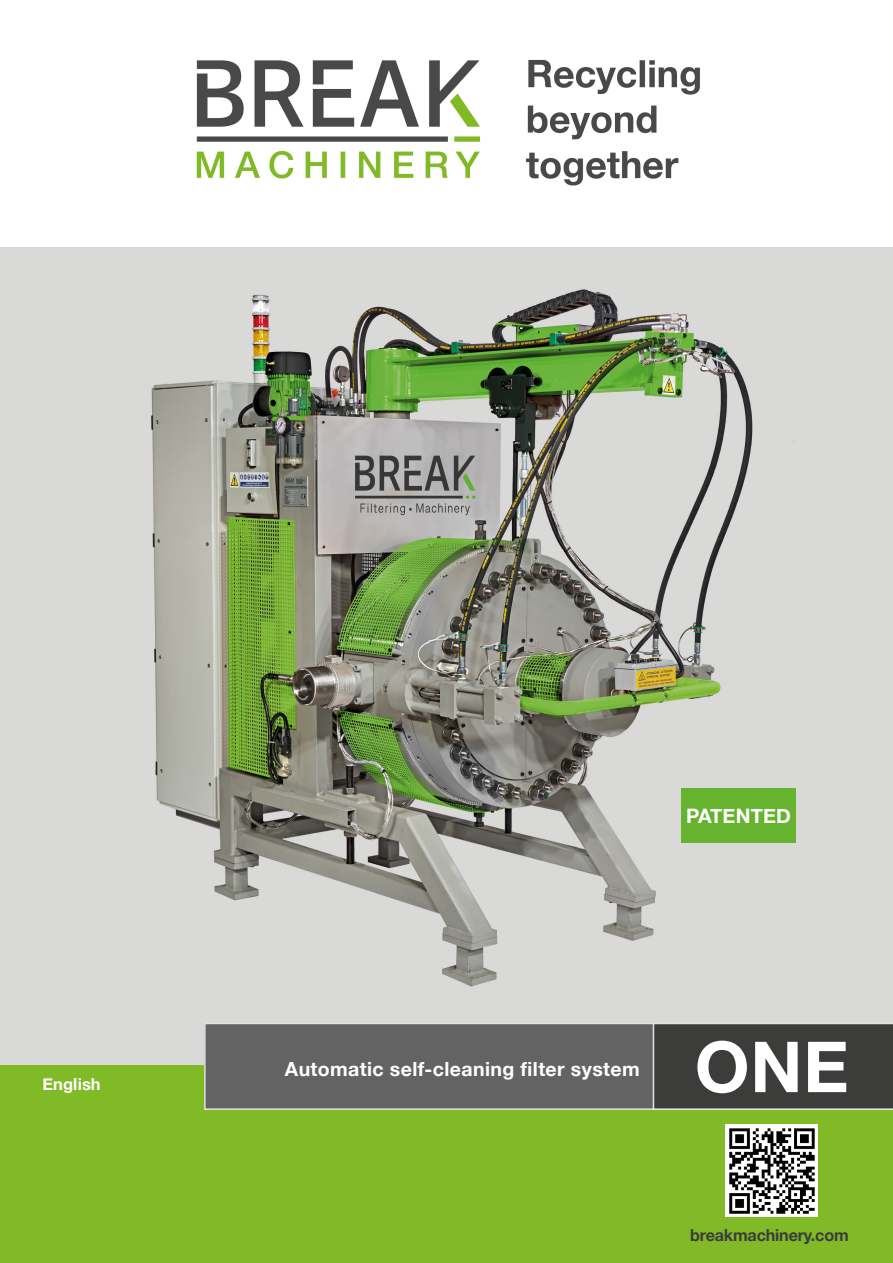
<style>
.page{position:relative;width:893px;height:1263px;background:#fff}
.page>*{position:absolute;margin:0;border:0;box-sizing:border-box;transform-origin:0 0}
.t1{font:700 70.5px "Helvetica Neue";color:#fff}
.t2{font:700 19.95px "Helvetica Neue";letter-spacing:.01em;color:#fff}
.t3{font:700 19.5px "Helvetica Neue";letter-spacing:.02em;color:#fff}
.t4{font:700 16.5px "Helvetica Neue";letter-spacing:-.01em;color:#3c3c3b}
.t5{font:700 16.5px "Helvetica Neue";letter-spacing:.005em;color:#fff}
</style>
<div class="page">
<img style="left:0;top:247px;width:893px;height:818px">
<div style="left:0;top:1065px;width:893px;height:198px;background:#80ba27"></div>
<div style="left:204px;top:1023px;width:449px;height:87px;background:#646363"></div>
<div style="left:653px;top:1023px;width:240px;height:87px;background:#3c3c3b"></div>
<img style="left:196px;top:60px;width:504px;height:126px">
<div style="left:681px;top:788px;width:115px;height:54px;background:#65b32e"></div>
<img style="left:726px;top:1125px;width:92px;height:92px">
<p class="t5" style="left:43px;top:1071px;width:60px">English</p>
<p class="t2" style="left:686px;top:800px;width:106px">PATENTED</p>
<p class="t3" style="left:285px;top:1053px;width:356px">Automatic self-cleaning filter system</p>
<h1 class="t1" style="left:695px;top:1012px;width:156px">ONE</h1>
<p class="t4" style="left:690px;top:1222px;width:160px">breakmachinery.com</p>
</div>
